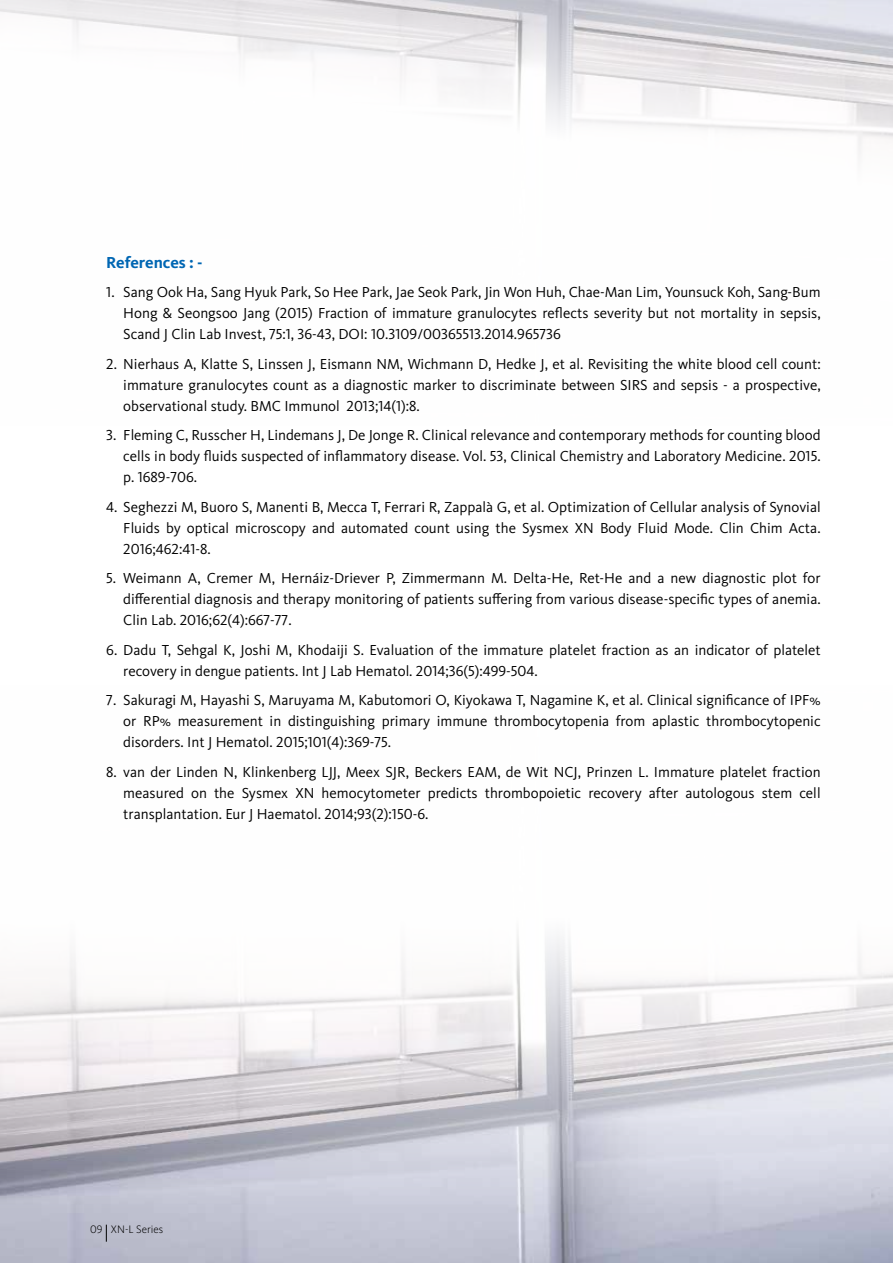
<style>
.page{position:relative;width:893px;height:1263px;background:#fff}
.page>*{position:absolute;margin:0;border:0;box-sizing:border-box;transform-origin:0 0}
.t1{font:700 16.5px "Kievit Pro";color:#0066b3}
.t2{font:15px/21px "Kievit Pro";color:#000;text-align:justify}
.t3{font:300 11.25px "Kievit Pro";color:#000}
</style>
<div class="page">
<img style="left:0;top:934px;width:893px;height:329px">
<img style="left:0;top:0;width:893px;height:155px">
<svg style="left:106px;top:1225px;width:1px;height:17px"></svg>
<p class="t1" style="left:106px;top:252px;width:98px">References : -</p>
<p class="t2" style="left:123px;top:282px;width:699px;text-indent:-17px">1. Sang Ook Ha, Sang Hyuk Park, So Hee Park, Jae Seok Park, Jin Won Huh, Chae-Man Lim, Younsuck Koh, Sang-Bum Hong &amp; Seongsoo Jang (2015) Fraction of immature granulocytes reflects severity but not mortality in sepsis, Scand J Clin Lab Invest, 75:1, 36-43, DOI: 10.3109/00365513.2014.965736</p>
<p class="t2" style="left:123px;top:353px;width:699px;text-indent:-17px">2. Nierhaus A, Klatte S, Linssen J, Eismann NM, Wichmann D, Hedke J, et al. Revisiting the white blood cell count: immature granulocytes count as a diagnostic marker to discriminate between SIRS and sepsis - a prospective, observational study. BMC Immunol 2013;14(1):8.</p>
<p class="t2" style="left:123px;top:425px;width:699px;text-indent:-17px">3. Fleming C, Russcher H, Lindemans J, De Jonge R. Clinical relevance and contemporary methods for counting blood cells in body fluids suspected of inflammatory disease. Vol. 53, Clinical Chemistry and Laboratory Medicine. 2015. p. 1689-706.</p>
<p class="t2" style="left:123px;top:496px;width:699px;text-indent:-17px">4. Seghezzi M, Buoro S, Manenti B, Mecca T, Ferrari R, Zappalà G, et al. Optimization of Cellular analysis of Synovial Fluids by optical microscopy and automated count using the Sysmex XN Body Fluid Mode. Clin Chim Acta.<br>2016;462:41-8.</p>
<p class="t2" style="left:123px;top:568px;width:699px;text-indent:-17px">5. Weimann A, Cremer M, Hernáiz-Driever P, Zimmermann M. Delta-He, Ret-He and a new diagnostic plot for differential diagnosis and therapy monitoring of patients suffering from various disease-specific types of anemia.<br>Clin Lab. 2016;62(4):667-77.</p>
<p class="t2" style="left:123px;top:639px;width:699px;text-indent:-17px">6. Dadu T, Sehgal K, Joshi M, Khodaiji S. Evaluation of the immature platelet fraction as an indicator of platelet recovery in dengue patients. Int J Lab Hematol. 2014;36(5):499-504.</p>
<p class="t2" style="left:123px;top:690px;width:699px;text-indent:-17px">7. Sakuragi M, Hayashi S, Maruyama M, Kabutomori O, Kiyokawa T, Nagamine K, et al. Clinical significance of IPF% or RP% measurement in distinguishing primary immune thrombocytopenia from aplastic thrombocytopenic disorders. Int J Hematol. 2015;101(4):369-75.</p>
<p class="t2" style="left:123px;top:761px;width:699px;text-indent:-17px">8. van der Linden N, Klinkenberg LJJ, Meex SJR, Beckers EAM, de Wit NCJ, Prinzen L. Immature platelet fraction measured on the Sysmex XN hemocytometer predicts thrombopoietic recovery after autologous stem cell transplantation. Eur J Haematol. 2014;93(2):150-6.</p>
<p class="t3" style="left:90px;top:1223px;width:75px">09 XN-L Series</p>
</div>
